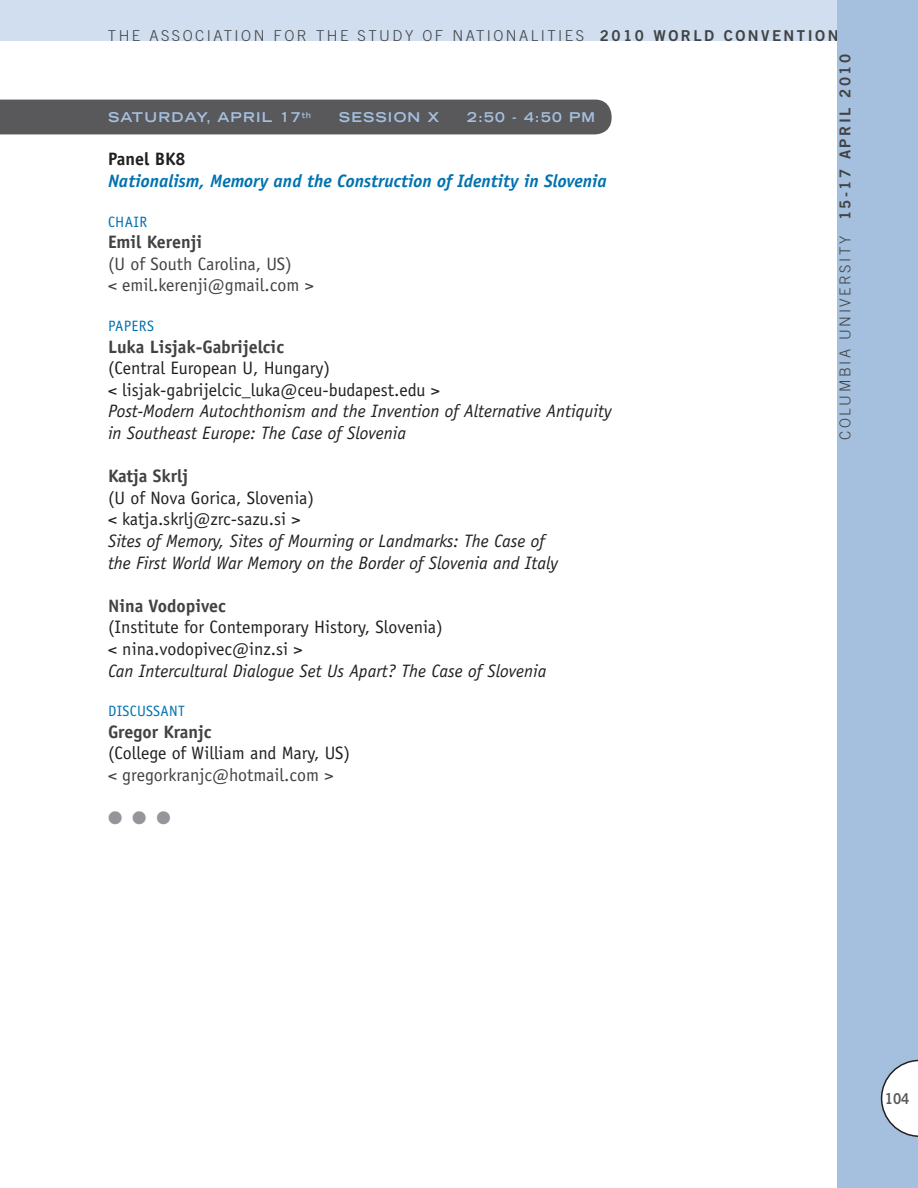
<style>
.page{position:relative;width:918px;height:1188px;background:#fff}
.page>*{position:absolute;margin:0;border:0;box-sizing:border-box;transform-origin:0 0}
.t1{font:italic 18px/21.6px "Officina Sans";color:#231f20}
.t2{font:18px/21.6px "Officina Sans";color:#231f20}
.t3{font:18px/21.6px "Officina Sans";color:#414243}
.t4{font:700 18px "Officina Sans";color:#414243}
.t5{font:italic 700 18px "Officina Sans";color:#0072b0}
.t6{font:700 18px "Officina Sans";color:#231f20}
.t7{font:18px "Zapf Dingbats";color:#949699}
.t8{font:300 15px "Trade Gothic";letter-spacing:.165em;color:#414243}
.t9{font:15px "Officina Sans";letter-spacing:.025em;color:#0072b0}
.t10{font:15px "Trade Gothic Bold Two";color:#59595c;scale:.9 1}
.t11{font:700 expanded 13.5px "Trade Gothic LH";letter-spacing:.09em;color:#a5c0df}
.s1{font-family:"Trade Gothic Bold Two";font-weight:400}
</style>
<div class="page">
<div style="left:0;top:0;width:918px;height:40px;background:#d0deef"></div>
<div style="left:838px;top:0;width:80px;height:1188px;background:#a5c0df"></div>
<svg style="left:881px;top:1060px;width:37px;height:77px"></svg>
<div style="left:0;top:100px;width:612px;height:34px;background:#59595c"></div>
<p class="t8" style="left:108px;top:26px;width:732px">THE ASSOCIATION FOR THE STUDY OF NATIONALITIES <span class="s1">2010 WORLD CONVENTION</span></p>
<p class="t11" style="left:108px;top:108px;width:27px">SATURDA</p>
<p class="t11" style="left:196px;top:108px;width:46px">Y, APRIL</p>
<p class="t11" style="left:280px;top:108px;width:33px">17<sup>TH</sup></p>
<p class="t11" style="left:339px;top:108px;width:25px">SESSION</p>
<p class="t11" style="left:428px;top:108px;width:13px">X</p>
<p class="t11" style="left:467px;top:108px;width:129px">2:50 - 4:50 PM</p>
<p class="t6" style="left:108px;top:148px;width:79px">Panel BK8</p>
<p class="t5" style="left:108px;top:170px;width:500px">Nationalism, Memory and the Construction of Identity in Slovenia</p>
<p class="t9" style="left:108px;top:213px;width:41px">CHAIR</p>
<p class="t4" style="left:108px;top:231px;width:96px">Emil Kerenji</p>
<p class="t3" style="left:108px;top:253px;width:207px">(U of South Carolina, US)<br>&lt; emil.kerenji@gmail.com &gt;</p>
<p class="t9" style="left:108px;top:317px;width:48px">PAPERS</p>
<p class="t4" style="left:108px;top:335px;width:178px">Luka Lisjak-Gabrijelcic</p>
<p class="t2" style="left:108px;top:357px;width:333px">(Central European U, Hungary)<br>&lt; lisjak-gabrijelcic_luka@ceu-budapest.edu &gt;</p>
<p class="t1" style="left:108px;top:401px;width:505px">Post-Modern Autochthonism and the Invention of Alternative Antiquity in Southeast Europe: The Case of Slovenia</p>
<p class="t4" style="left:108px;top:465px;width:82px">Katja Skrlj</p>
<p class="t2" style="left:108px;top:487px;width:208px">(U of Nova Gorica, Slovenia) &lt; katja.skrlj@zrc-sazu.si &gt;</p>
<p class="t1" style="left:108px;top:530px;width:452px">Sites of Memory, Sites of Mourning or Landmarks: The Case of the First World War Memory on the Border of Slovenia and Italy</p>
<p class="t4" style="left:108px;top:594px;width:119px">Nina Vodopivec</p>
<p class="t2" style="left:108px;top:617px;width:336px">(Institute for Contemporary History, Slovenia) &lt; nina.vodopivec@inz.si &gt;</p>
<p class="t1" style="left:108px;top:660px;width:440px">Can Intercultural Dialogue Set Us Apart? The Case of Slovenia</p>
<p class="t9" style="left:108px;top:702px;width:78px">DISCUSSANT</p>
<p class="t4" style="left:108px;top:720px;width:105px">Gregor Kranjc</p>
<p class="t2" style="left:108px;top:743px;width:244px">(College of William and Mary, US)</p>
<p class="t3" style="left:108px;top:764px;width:227px">&lt; gregorkranjc@hotmail.com &gt;</p>
<p class="t7" style="left:108px;top:809px;width:64px">● ● ●</p>
<p class="t8" style="left:836px;top:440px;width:387px;rotate:-90deg">columbia university <span class="s1">15-17 april 2010</span></p>
<p class="t10" style="left:885px;top:1089px;width:29px">104</p>
</div>
